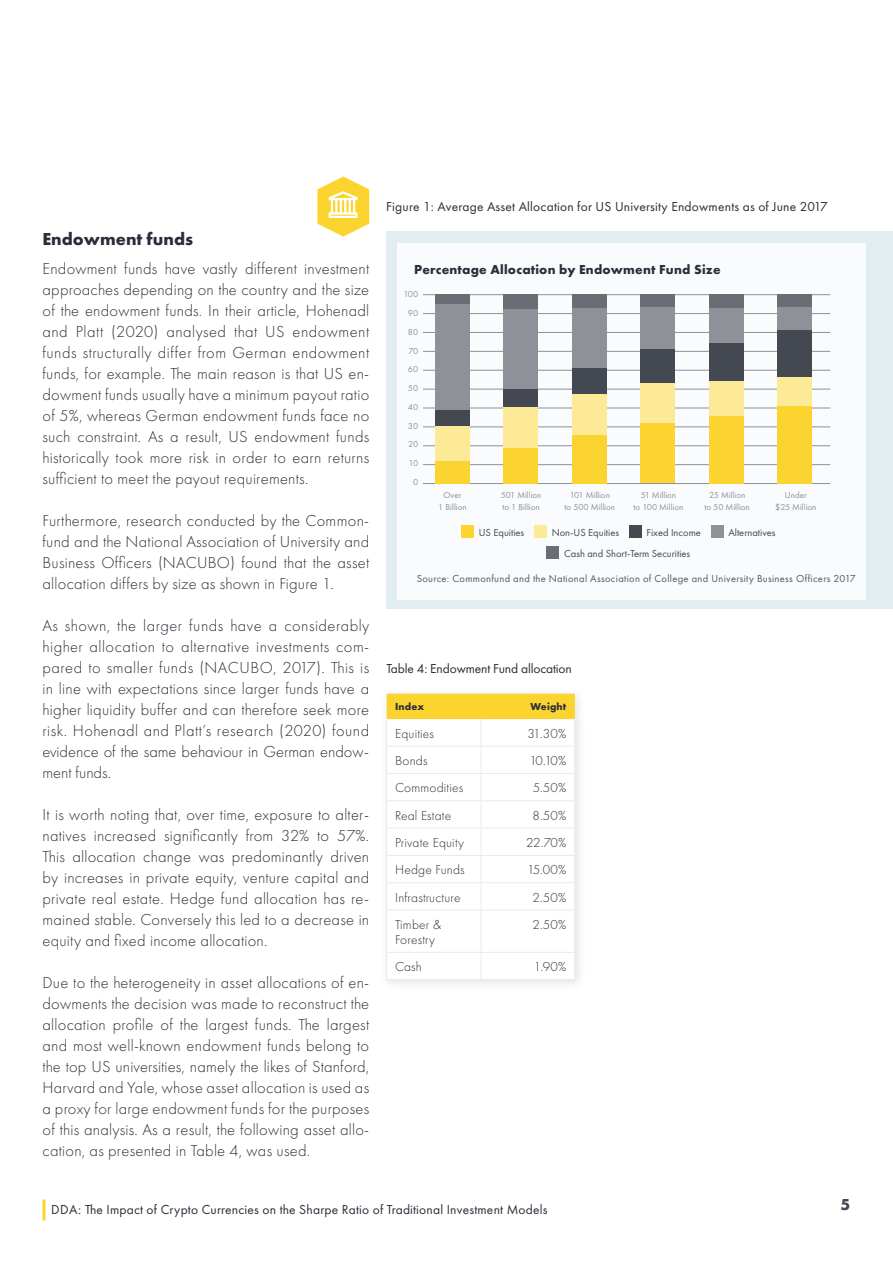
<style>
.page{position:relative;width:893px;height:1263px;background:#fff}
.page>*{position:absolute;margin:0;border:0;box-sizing:border-box;transform-origin:0 0}
.t1{font:700 18px "Futura PT";color:#2a2e39}
.t2{font:300 16.5px/21px "Futura PT";letter-spacing:.015em;color:#2a2e39;text-align:justify}
.t3{font:700 16.5px "Futura PT";color:#434851}
.t4{font:13.5px "Futura PT";letter-spacing:.015em;color:#2a2e39}
.t5{font:300 13.5px/15px "Futura PT";letter-spacing:.015em;color:#2a2e39}
.t6{font:700 13.5px "Futura PT";letter-spacing:.015em;color:#2a2e39}
.t7{font:13.5px "Futura PT";letter-spacing:-.01em;color:#2a2e39}
.t8{font:10.5px "Futura PT";letter-spacing:.03em;color:#555861}
.t9{font:10.5px "Futura PT";color:#434851}
.t10{font:700 10.5px "Futura PT";letter-spacing:.015em;color:#2a2e39}
.t11{font:9px/18.8px "Futura PT";color:#8e9197;text-align:center}
</style>
<div class="page">
<div style="left:386px;top:232px;width:507px;height:377px;background:#e1edf1"></div>
<div style="left:397px;top:243px;width:468px;height:357px;background:#f9fbfc"></div>
<hr style="left:423px;top:294px;width:407px;height:1px;background:#8e9197">
<hr style="left:423px;top:313px;width:407px;height:1px;background:#8e9197">
<hr style="left:423px;top:332px;width:407px;height:1px;background:#8e9197">
<hr style="left:423px;top:351px;width:407px;height:1px;background:#8e9197">
<hr style="left:423px;top:370px;width:407px;height:1px;background:#8e9197">
<hr style="left:423px;top:389px;width:407px;height:1px;background:#8e9197">
<hr style="left:423px;top:408px;width:407px;height:1px;background:#8e9197">
<hr style="left:423px;top:427px;width:407px;height:1px;background:#8e9197">
<hr style="left:423px;top:445px;width:407px;height:1px;background:#8e9197">
<hr style="left:423px;top:464px;width:407px;height:1px;background:#8e9197">
<hr style="left:423px;top:483px;width:407px;height:1px;background:#8e9197">
<div style="left:435px;top:461px;width:34px;height:23px;background:#fcd430"></div>
<div style="left:435px;top:426px;width:34px;height:35px;background:#fdea97"></div>
<div style="left:435px;top:410px;width:34px;height:16px;background:#434851"></div>
<div style="left:435px;top:304px;width:34px;height:106px;background:#8e9197"></div>
<div style="left:435px;top:295px;width:34px;height:9px;background:#696d74"></div>
<div style="left:461px;top:525px;width:13px;height:13px;background:#fcd430"></div>
<div style="left:534px;top:525px;width:13px;height:13px;background:#fdea97"></div>
<div style="left:629px;top:525px;width:13px;height:13px;background:#434851"></div>
<div style="left:711px;top:525px;width:12px;height:13px;background:#8e9197"></div>
<div style="left:546px;top:546px;width:13px;height:13px;background:#696d74"></div>
<div style="left:504px;top:447px;width:34px;height:36px;background:#fcd430"></div>
<div style="left:504px;top:406px;width:34px;height:41px;background:#fdea97"></div>
<div style="left:504px;top:389px;width:34px;height:17px;background:#434851"></div>
<div style="left:504px;top:308px;width:34px;height:81px;background:#8e9197"></div>
<div style="left:504px;top:294px;width:34px;height:14px;background:#696d74"></div>
<div style="left:572px;top:435px;width:34px;height:49px;background:#fcd430"></div>
<div style="left:572px;top:393px;width:34px;height:42px;background:#fdea97"></div>
<div style="left:572px;top:368px;width:34px;height:25px;background:#434851"></div>
<div style="left:572px;top:308px;width:34px;height:60px;background:#8e9197"></div>
<div style="left:572px;top:295px;width:34px;height:13px;background:#696d74"></div>
<div style="left:641px;top:422px;width:34px;height:61px;background:#fcd430"></div>
<div style="left:641px;top:382px;width:34px;height:40px;background:#fdea97"></div>
<div style="left:641px;top:348px;width:34px;height:34px;background:#434851"></div>
<div style="left:641px;top:307px;width:34px;height:41px;background:#8e9197"></div>
<div style="left:641px;top:294px;width:34px;height:13px;background:#696d74"></div>
<div style="left:709px;top:416px;width:34px;height:68px;background:#fcd430"></div>
<div style="left:709px;top:380px;width:34px;height:36px;background:#fdea97"></div>
<div style="left:709px;top:342px;width:34px;height:38px;background:#434851"></div>
<div style="left:709px;top:308px;width:34px;height:34px;background:#8e9197"></div>
<div style="left:709px;top:295px;width:34px;height:13px;background:#696d74"></div>
<div style="left:778px;top:406px;width:34px;height:77px;background:#fcd430"></div>
<div style="left:778px;top:377px;width:34px;height:29px;background:#fdea97"></div>
<div style="left:778px;top:329px;width:34px;height:48px;background:#434851"></div>
<div style="left:778px;top:307px;width:34px;height:23px;background:#8e9197"></div>
<div style="left:778px;top:294px;width:34px;height:13px;background:#696d74"></div>
<svg style="left:317px;top:176px;width:52px;height:61px"></svg>
<div style="left:379px;top:687px;width:208px;height:304px;background:#434851;opacity:.15"></div>
<svg style="left:387px;top:911px;width:187px;height:68px"></svg>
<svg style="left:386px;top:694px;width:189px;height:216px"></svg>
<hr style="left:386px;top:910px;width:95px;height:1px;background:#e1edf1">
<hr style="left:386px;top:910px;width:1px;height:42px;background:#e1edf1">
<hr style="left:481px;top:910px;width:94px;height:1px;background:#e1edf1">
<hr style="left:481px;top:910px;width:1px;height:42px;background:#e1edf1">
<hr style="left:574px;top:910px;width:1px;height:42px;background:#e1edf1">
<hr style="left:386px;top:952px;width:95px;height:1px;background:#e1edf1">
<svg style="left:386px;top:953px;width:1px;height:26px"></svg>
<hr style="left:481px;top:952px;width:94px;height:1px;background:#e1edf1">
<svg style="left:481px;top:953px;width:1px;height:26px"></svg>
<svg style="left:574px;top:953px;width:1px;height:26px"></svg>
<hr style="left:386px;top:979px;width:95px;height:1px;background:#e1edf1">
<hr style="left:481px;top:979px;width:94px;height:1px;background:#e1edf1">
<hr style="left:43px;top:1199px;width:3px;height:21px;background:#fcd430">
<p class="t1" style="left:43px;top:227px;width:152px">Endowment funds</p>
<p class="t2" style="left:43px;top:258px;width:328px">Endowment funds have vastly different investment approaches depending on the country and the size of the endowment funds. In their article, Hohenadl and Platt (2020) analysed that US endowment funds structurally differ from German endowment funds, for example. The main reason is that US en&shy;dowment funds usually have a minimum payout ratio of 5%, whereas German endowment funds face no such constraint. As a result, US endowment funds historically took more risk in order to earn returns sufficient to meet the payout requirements.</p>
<p class="t2" style="left:43px;top:510px;width:328px">Furthermore, research conducted by the Common&shy;fund and the National Association of University and Business Officers (NACUBO) found that the asset allocation differs by size as shown in Figure 1.</p>
<p class="t2" style="left:43px;top:615px;width:328px">As shown, the larger funds have a considerably higher allocation to alternative investments com&shy;pared to smaller funds (NACUBO, 2017). This is in line with expectations since larger funds have a higher liquidity buffer and can therefore seek more risk. Hohenadl and Platt’s research (2020) found evidence of the same behaviour in German endow&shy;ment funds.</p>
<p class="t2" style="left:43px;top:804px;width:328px">It is worth noting that, over time, exposure to alter&shy;natives increased significantly from 32% to 57%.<br>This allocation change was predominantly driven by increases in private equity, venture capital and private real estate. Hedge fund allocation has re&shy;mained stable. Conversely this led to a decrease in equity and fixed income allocation.</p>
<p class="t2" style="left:43px;top:972px;width:328px">Due to the heterogeneity in asset allocations of en&shy;dowments the decision was made to reconstruct the allocation profile of the largest funds. The largest and most well-known endowment funds belong to the top US universities, namely the likes of Stanford, Harvard and Yale, whose asset allocation is used as a proxy for large endowment funds for the purposes of this analysis. As a result, the following asset allo&shy;cation, as presented in Table 4, was used.</p>
<p class="t4" style="left:386px;top:198px;width:443px">Figure 1: Average Asset Allocation for US University Endowments as of June 2017</p>
<p class="t6" style="left:414px;top:260px;width:308px">Percentage Allocation by Endowment Fund Size</p>
<p class="t11" style="left:403px;top:285px;width:16px;text-align:right">100<br>90<br>80<br>70<br>60<br>50<br>40<br>30<br>20<br>10<br>0</p>
<p class="t11" style="left:438px;top:489px;width:30px;line-height:12px">Over<br>1 Billion</p>
<p class="t11" style="left:501px;top:489px;width:42px;line-height:12px;text-align:left">501 Million to 1 Billion</p>
<p class="t11" style="left:565px;top:489px;width:52px;line-height:12px">101 Million<br>to 500 Million</p>
<p class="t11" style="left:634px;top:489px;width:51px;line-height:12px">51 Million<br>to 100 Million</p>
<p class="t11" style="left:705px;top:489px;width:47px;line-height:12px">25 Million<br>to 50 Million</p>
<p class="t11" style="left:775px;top:489px;width:43px;line-height:12px">Under<br>$25 Million</p>
<p class="t9" style="left:479px;top:526px;width:47px">US Equities</p>
<p class="t9" style="left:552px;top:526px;width:69px">Non-US Equities</p>
<p class="t9" style="left:646px;top:526px;width:56px">Fixed Income</p>
<p class="t9" style="left:728px;top:526px;width:49px">Alternatives</p>
<p class="t9" style="left:564px;top:547px;width:128px">Cash and Short-Term Securities</p>
<p class="t8" style="left:417px;top:572px;width:440px">Source: Commonfund and the National Association of College and University Business Officers 2017</p>
<p class="t7" style="left:386px;top:660px;width:187px">Table 4: Endowment Fund allocation</p>
<p class="t10" style="left:395px;top:700px;width:31px">Index</p>
<p class="t10" style="left:530px;top:700px;width:37px">Weight</p>
<p class="t5" style="left:395px;top:726px;width:41px">Equities</p>
<p class="t5" style="left:527px;top:726px;width:40px">31.30%</p>
<p class="t5" style="left:395px;top:753px;width:34px">Bonds</p>
<p class="t5" style="left:529px;top:753px;width:38px">10.10%</p>
<p class="t5" style="left:395px;top:780px;width:70px">Commodities</p>
<p class="t5" style="left:533px;top:780px;width:35px">5.50%</p>
<p class="t5" style="left:395px;top:808px;width:58px">Real Estate</p>
<p class="t5" style="left:532px;top:808px;width:35px">8.50%</p>
<p class="t5" style="left:395px;top:835px;width:70px">Private Equity</p>
<p class="t5" style="left:526px;top:835px;width:42px">22.70%</p>
<p class="t5" style="left:395px;top:862px;width:71px">Hedge Funds</p>
<p class="t5" style="left:527px;top:862px;width:41px">15.00%</p>
<p class="t5" style="left:395px;top:890px;width:67px">Infrastructure</p>
<p class="t5" style="left:532px;top:890px;width:35px">2.50%</p>
<p class="t5" style="left:395px;top:917px;width:48px">Timber &amp;<br>Forestry</p>
<p class="t5" style="left:532px;top:917px;width:35px">2.50%</p>
<p class="t5" style="left:395px;top:959px;width:28px">Cash</p>
<p class="t5" style="left:534px;top:959px;width:34px">1.90%</p>
<p class="t4" style="left:51px;top:1202px;width:498px">DDA: The Impact of Crypto Currencies on the Sharpe Ratio of Traditional Investment Models</p>
<p class="t3" style="left:840px;top:1194px;width:11px">5</p>
</div>
